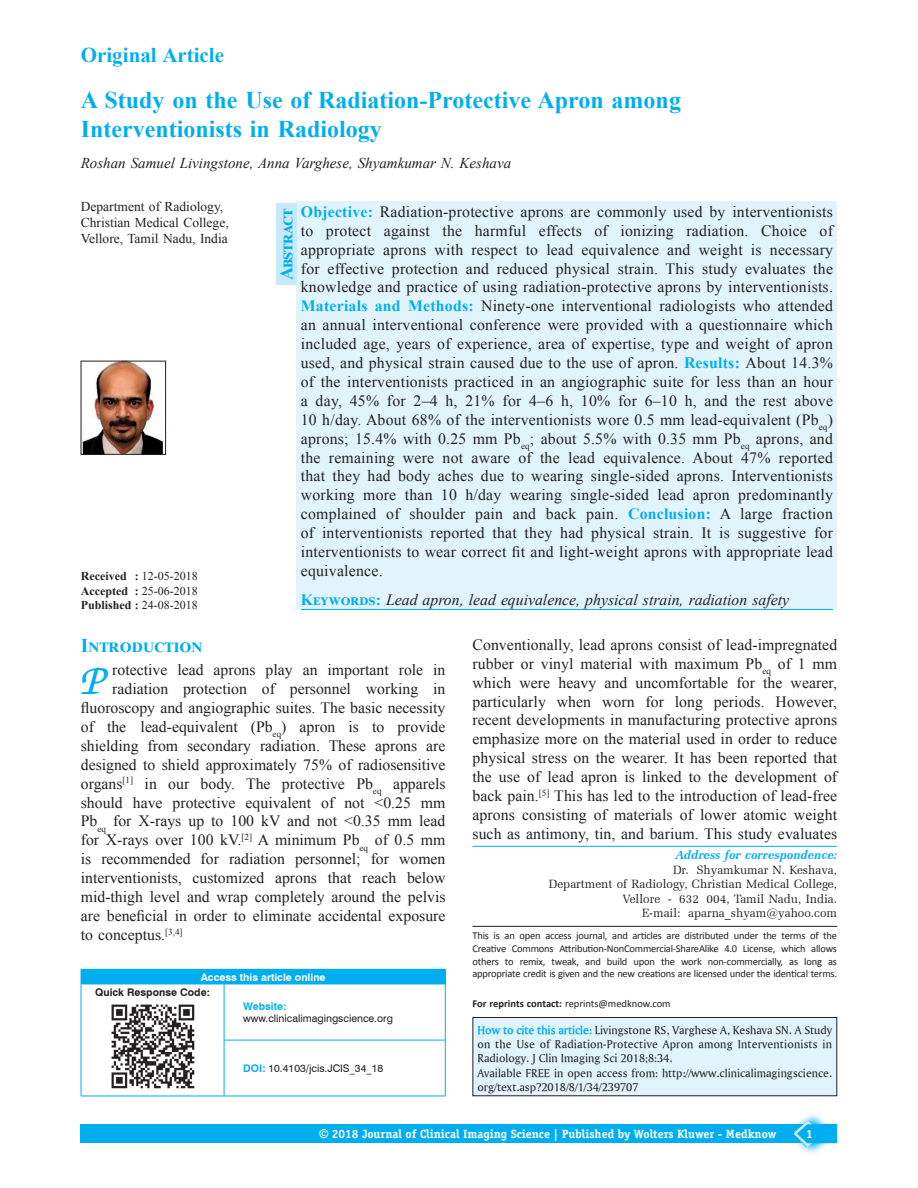
<style>
.page{position:relative;width:918px;height:1188px;background:#fff}
.page>*{position:absolute;margin:0;border:0;box-sizing:border-box;transform-origin:0 0}
._1_TX_text{font:italic 500 43.8px "Zapf Chancery IT Cby BT";color:#00aeef}
.AT{font:700 24px/28.8px "Times New Roman";color:#00aeef}
.AH{font:700 21px "Times New Roman";color:#00aeef}
.t1{font:700 19.5px "Times New Roman";color:#00aeef}
.ABSH{font:700 18px "Times New Roman";letter-spacing:-.03em;color:#00aeef}
.ABS{font:15.75px/18.9px "Times New Roman";letter-spacing:.015em;color:#231f20;text-align:justify}
._1_TX_text-2{font:15.75px "Times New Roman";color:#231f20}
.TX{font:15.75px/18.9px "Times New Roman";letter-spacing:.005em;color:#231f20;text-align:justify}
.KWD{font:italic 15.75px "Times New Roman";color:#231f20}
.AU{font:italic 15px "Times New Roman";color:#231f20}
.AFF{font:13.5px/16.2px "Times New Roman";color:#231f20}
.HTC{font:12px/14.4px "Ameretto Normal";color:#231f20;text-align:justify}
.ADD{font:12px/14.4px "Zapf Elliptical 711 BT";color:#231f20;text-align:right}
.AH-2{font:700 12px "Officina Serif";color:#fff}
.HIS{font:12px "Times New Roman";color:#231f20}
.HIS-2{font:700 12px "Times New Roman";color:#231f20}
.TX-2{font:10.5px/12.6px "Calibri";letter-spacing:-.02em;color:#231f20;text-align:justify}
.TX-3{font:10.5px "Calibri";color:#231f20}
.Website{font:10.5px/12.6px "Swiss 721 BT";color:#231f20}
.DOI{font:10.5px "Swiss 721 BT";color:#231f20}
.ATAO{font:700 10.5px "Swiss 721 BT";color:#fff}
.QRC{font:700 10.5px "Swiss 721 BT";color:#231f20}
.s1{font-weight:700}
.s2{font-weight:400}
.s3{font-weight:700;color:#00aeef}
.s4{font-weight:700;font-style:normal;color:#00aeef}
.s5{font-weight:700;font-style:italic;color:#00aeef}
.s6{font-family:"Ameretto";font-weight:700;color:#00aeef}
.s7{font-family:"Arial"}
</style>
<div class="page">
<div style="left:81px;top:1124px;width:756px;height:19px;background:#00aeef"></div>
<svg style="left:800px;top:1114px;width:24px;height:39px"></svg>
<svg style="left:793px;top:1120px;width:44px;height:27px"></svg>
<div style="left:297px;top:202px;width:540px;height:407px;background:#e1f4fc"></div>
<hr style="left:301px;top:609px;width:532px;height:1px;background:#00aeef">
<div style="left:81px;top:969px;width:364px;height:15px;background:#00aeef"></div>
<svg style="left:445px;top:970px;width:1px;height:14px"></svg>
<hr style="left:81px;top:984px;width:143px;height:1px;background:#00aeef">
<hr style="left:81px;top:984px;width:1px;height:56px;background:#00aeef">
<hr style="left:81px;top:1040px;width:1px;height:56px;background:#00aeef">
<hr style="left:81px;top:1096px;width:143px;height:1px;background:#00aeef">
<hr style="left:224px;top:1040px;width:1px;height:56px;background:#00aeef">
<hr style="left:445px;top:1040px;width:1px;height:56px;background:#00aeef">
<hr style="left:224px;top:1096px;width:221px;height:1px;background:#00aeef">
<hr style="left:224px;top:984px;width:221px;height:1px;background:#00aeef">
<hr style="left:224px;top:984px;width:1px;height:56px;background:#00aeef">
<hr style="left:445px;top:984px;width:1px;height:56px;background:#00aeef">
<hr style="left:224px;top:1040px;width:221px;height:1px;background:#00aeef">
<img style="left:111px;top:1004px;width:84px;height:85px">
<hr style="left:472px;top:846px;width:365px;height:1px;background:#00aeef">
<hr style="left:472px;top:926px;width:365px;height:1px;background:#231f20">
<div style="left:473px;top:1017px;width:364px;height:79px;background:#e1f4fc"></div>
<div style="left:472px;top:1017px;width:365px;height:79px;border:1px solid #231f20"></div>
<img style="left:83px;top:363px;width:81px;height:90px">
<div style="left:81px;top:361px;width:85px;height:94px;border:1px solid #231f20"></div>
<div style="left:276px;top:204px;width:21px;height:81px;background:#c6eafa"></div>
<p class="AH" style="left:81px;top:39px;width:145px">Original Article</p>
<p class="AT" style="left:81px;top:85px;width:602px">A Study on the Use of Radiation‑Protective Apron among<br>Interventionists in Radiology</p>
<p class="AU" style="left:81px;top:152px;width:432px">Roshan Samuel Livingstone, Anna Varghese, Shyamkumar N. Keshava</p>
<p class="AFF" style="left:81px;top:198px;width:149px">Department of Radiology,<br>Christian Medical College,<br>Vellore, Tamil Nadu, India</p>
<p class="HIS" style="left:81px;top:568px;width:118px"><span class="s1">Received :</span> 12‑05‑2018</p>
<p class="HIS" style="left:81px;top:582px;width:118px"><span class="s1">Accepted :</span> 25-06-2018</p>
<p class="HIS-2" style="left:81px;top:596px;width:118px">Published : <span class="s2">24-08-2018</span></p>
<p class="ABSH" style="left:273px;top:280px;width:74px;rotate:-90deg">Abstract</p>
<p class="ABS" style="left:301px;top:202px;width:534px"><span class="s3">Objective:</span> Radiation‑protective aprons are commonly used by interventionists to protect against the harmful effects of ionizing radiation. Choice of appropriate aprons with respect to lead equivalence and weight is necessary for effective protection and reduced physical strain. This study evaluates the knowledge and practice of using radiation‑protective aprons by interventionists.<br><span class="s3">Materials and Methods:</span> Ninety‑one interventional radiologists who attended an annual interventional conference were provided with a questionnaire which included age, years of experience, area of expertise, type and weight of apron used, and physical strain caused due to the use of apron. <span class="s3">Results:</span> About 14.3% of the interventionists practiced in an angiographic suite for less than an hour a day, 45% for 2–4 h, 21% for 4–6 h, 10% for 6–10 h, and the rest above 10 h/day. About 68% of the interventionists wore 0.5 mm lead-equivalent (Pb<sub>eq</sub>) aprons; 15.4% with 0.25 mm Pb<sub>eq</sub>; about 5.5% with 0.35 mm Pb<sub>eq</sub> aprons, and the remaining were not aware of the lead equivalence. About 47% reported that they had body aches due to wearing single‑sided aprons. Interventionists working more than 10 h/day wearing single‑sided lead apron predominantly complained of shoulder pain and back pain. <span class="s3">Conclusion:</span> A large fraction of interventionists reported that they had physical strain. It is suggestive for interventionists to wear correct fit and light‑weight aprons with appropriate lead equivalence.</p>
<p class="KWD" style="left:301px;top:589px;width:490px"><span class="s4">Keywords:</span> Lead apron, lead equivalence, physical strain, radiation safety</p>
<h1 class="t1" style="left:81px;top:632px;width:123px">Introduction</h1>
<p class="_1_TX_text" style="left:81px;top:657px;width:28px">P</p>
<p class="_1_TX_text-2" style="left:112px;top:659px;width:335px">rotective lead aprons play an important role in</p>
<p class="_1_TX_text-2" style="left:112px;top:678px;width:335px">radiation protection of personnel working in</p>
<p class="_1_TX_text-2" style="left:81px;top:697px;width:366px">fluoroscopy and angiographic suites. The basic necessity</p>
<p class="_1_TX_text-2" style="left:81px;top:716px;width:366px">of the lead‑equivalent (Pb<sub>eq</sub>) apron is to provide</p>
<p class="_1_TX_text-2" style="left:81px;top:734px;width:366px">shielding from secondary radiation. These aprons are</p>
<p class="_1_TX_text-2" style="left:81px;top:753px;width:366px">designed to shield approximately 75% of radiosensitive</p>
<p class="_1_TX_text-2" style="left:81px;top:772px;width:366px">organs<sup>[1]</sup> in our body. The protective Pb<sub>eq</sub> apparels</p>
<p class="_1_TX_text-2" style="left:81px;top:791px;width:366px">should have protective equivalent of not &lt;0.25 mm</p>
<p class="_1_TX_text-2" style="left:81px;top:810px;width:366px">Pb<sub>eq</sub> for X‑rays up to 100 kV and not &lt;0.35 mm lead</p>
<p class="_1_TX_text-2" style="left:81px;top:829px;width:366px">for X‑rays over 100 kV.<sup>[2]</sup> A minimum Pb<sub>eq</sub> of 0.5 mm</p>
<p class="_1_TX_text-2" style="left:81px;top:848px;width:366px">is recommended for radiation personnel; for women</p>
<p class="_1_TX_text-2" style="left:81px;top:867px;width:366px">interventionists, customized aprons that reach below</p>
<p class="_1_TX_text-2" style="left:81px;top:886px;width:366px">mid‑thigh level and wrap completely around the pelvis</p>
<p class="_1_TX_text-2" style="left:81px;top:905px;width:366px">are beneficial in order to eliminate accidental exposure</p>
<p class="_1_TX_text-2" style="left:81px;top:923px;width:103px">to conceptus.<sup>[3,4]</sup></p>
<p class="ATAO" style="left:201px;top:970px;width:126px">Access this article online</p>
<p class="QRC" style="left:95px;top:985px;width:116px">Quick Response Code:</p>
<p class="Website" style="left:243px;top:999px;width:151px"><span class="s3">Website: </span>www.clinicalimagingscience.org</p>
<p class="DOI" style="left:243px;top:1061px;width:142px"><span class="s3">DOI:</span> 10.4103/jcis.JCIS_34_18</p>
<p class="TX" style="left:472px;top:635px;width:366px">Conventionally, lead aprons consist of lead‑impregnated rubber or vinyl material with maximum Pb<sub>eq</sub> of 1 mm which were heavy and uncomfortable for the wearer, particularly when worn for long periods. However, recent developments in manufacturing protective aprons emphasize more on the material used in order to reduce physical stress on the wearer. It has been reported that the use of lead apron is linked to the development of back pain.<sup>[5]</sup> This has led to the introduction of lead‑free aprons consisting of materials of lower atomic weight such as antimony, tin, and barium. This study evaluates</p>
<p class="ADD" style="left:549px;top:848px;width:290px"><span class="s5">Address for correspondence:<br></span>Dr. Shyamkumar N. Keshava,<br>Department of Radiology, Christian Medical College, Vellore ‑ 632 004, Tamil Nadu, India.<br>E‑mail: aparna_shyam@yahoo.com</p>
<p class="TX-2" style="left:472px;top:929px;width:366px">This is an open access journal, and articles are distributed under the terms of the Creative Commons Attribution‑NonCommercial‑ShareAlike 4.0 License, which allows others to remix, tweak, and build upon the work non‑commercially, as long as appropriate credit is given and the new creations are licensed under the identical terms.</p>
<p class="TX-3" style="left:472px;top:996px;width:200px"><span class="s1">For reprints contact:</span> reprints@medknow.com</p>
<p class="HTC" style="left:478px;top:1022px;width:356px"><span class="s6">How to cite this article:</span> Livingstone RS, Varghese A, Keshava SN. A Study on the Use of Radiation-Protective Apron among Interventionists in Radiology. J Clin Imaging Sci 2018;8:34.</p>
<p class="HTC" style="left:478px;top:1065px;width:356px">Available FREE in open access from: http://www.clinicalimagingscience. org/text.asp?2018/8/1/34/239707</p>
<p class="AH-2" style="left:319px;top:1127px;width:458px"><span class="s7">©</span> 2018 Journal of Clinical Imaging Science | Published by Wolters Kluwer ‑ Medknow</p>
<p class="AH-2" style="left:806px;top:1126px;width:8px">1</p>
</div>
